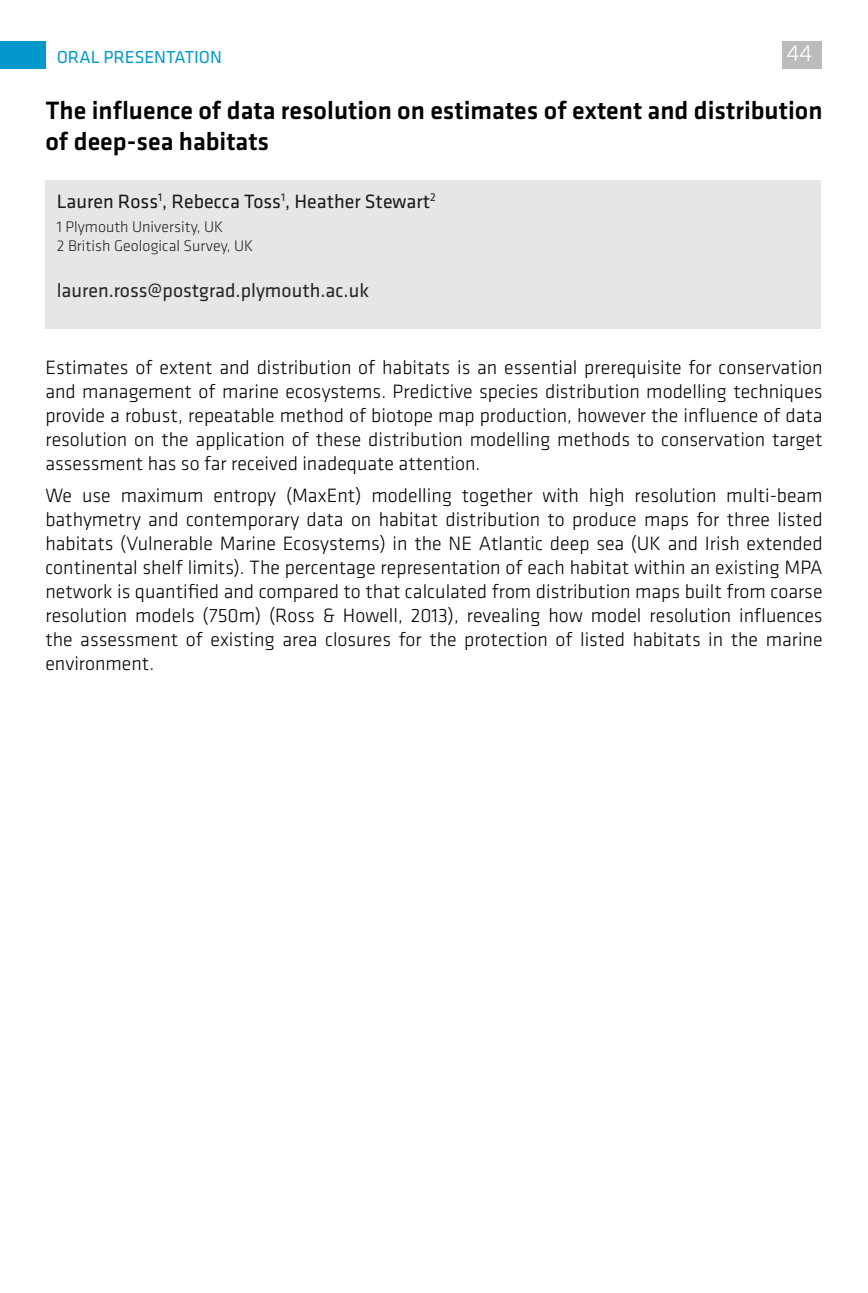
<style>
.page{position:relative;width:868px;height:1293px;background:#fff}
.page>*{position:absolute;margin:0;border:0;box-sizing:border-box;transform-origin:0 0}
.t1{font:500 26px/31.2px "Klavika";color:#000}
.t2{font:300 24px "Klavika";color:#fff}
.t3{font:300 20px/24px "Klavika";color:#000;text-align:justify}
.t4{font:20px "Klavika";color:#1a1a1a}
.t5{font:20px "Klavika";color:#262626}
.t6{font:18px "Klavika";color:#0398cb}
.t7{font:300 16px/19.2px "Klavika";color:#262626}
</style>
<div class="page">
<div style="left:782px;top:41px;width:39px;height:27px;background:#bdbbba"></div>
<div style="left:0;top:41px;width:45px;height:27px;background:#0398cb"></div>
<div style="left:45px;top:180px;width:775px;height:149px;background:#e6e6e6"></div>
<p class="t6" style="left:57px;top:45px;width:167px">ORAL PRESENTATION</p>
<p class="t2" style="left:786px;top:39px;width:27px">44</p>
<h1 class="t1" style="left:45px;top:94px;width:778px">The influence of data resolution on estimates of extent and distribution of deep-sea habitats</h1>
<p class="t4" style="left:57px;top:188px;width:380px">Lauren Ross<sup>1</sup>, Rebecca Toss<sup>1</sup>, Heather Stewart<sup>2</sup></p>
<p class="t7" style="left:57px;top:217px;width:198px">1 Plymouth University, UK<br>2 British Geological Survey, UK</p>
<p class="t5" style="left:57px;top:277px;width:314px">lauren.ross@postgrad.plymouth.ac.uk</p>
<p class="t3" style="left:45px;top:355px;width:778px">Estimates of extent and distribution of habitats is an essential prerequisite for conservation and management of marine ecosystems. Predictive species distribution modelling techniques provide a robust, repeatable method of biotope map production, however the influence of data resolution on the application of these distribution modelling methods to conservation target assessment has so far received inadequate attention.</p>
<p class="t3" style="left:45px;top:483px;width:778px">We use maximum entropy (MaxEnt) modelling together with high resolution multi-beam bathymetry and contemporary data on habitat distribution to produce maps for three listed habitats (Vulnerable Marine Ecosystems) in the NE Atlantic deep sea (UK and Irish extended continental shelf limits). The percentage representation of each habitat within an existing MPA network is quantified and compared to that calculated from distribution maps built from coarse resolution models (750m) (Ross &amp; Howell, 2013), revealing how model resolution influences the assessment of existing area closures for the protection of listed habitats in the marine environment.</p>
</div>
